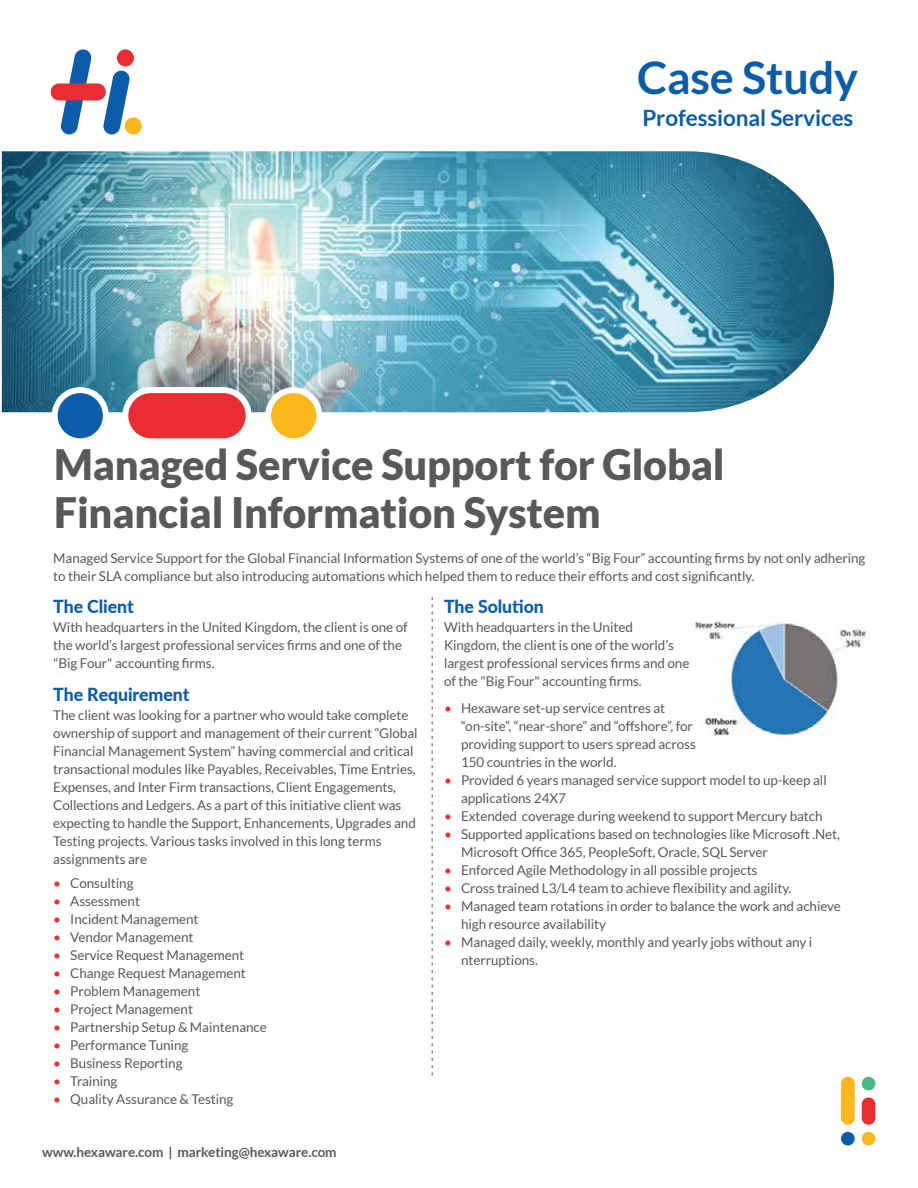
<style>
.page{position:relative;width:918px;height:1188px;background:#fff}
.page>*{position:absolute;margin:0;border:0;box-sizing:border-box;transform-origin:0 0}
.t1{font:700 45px "Lato";letter-spacing:-.005em;color:#0b5caa}
.t2{font:900 42px/48px "Lato";letter-spacing:-.005em;color:#58595b}
.t3{font:700 22.5px "Lato";letter-spacing:-.005em;color:#0b5caa}
.t4{font:800 18px "Lato";letter-spacing:-.005em;color:#0b5caa}
.t5{font:13.5px/18px "Lato";letter-spacing:-.005em;color:#58595b}
.t6{font:700 13.5px "Lato";letter-spacing:-.005em;color:#58595b}
.s1{color:#ee2d31}
</style>
<div class="page">
<div style="left:125px;top:117px;width:17px;height:17px;background:#fdb71d;border-radius:50%"></div>
<div style="left:117px;top:49px;width:17px;height:17px;background:#ea2d30;border-radius:50%"></div>
<svg style="left:51px;top:49px;width:79px;height:85px"></svg>
<svg style="left:432px;top:597px;width:1px;height:479px"></svg>
<img style="left:695px;top:621px;width:175px;height:115px">
<img style="left:2px;top:151px;width:832px;height:261px">
<svg style="left:122px;top:387px;width:130px;height:52px"></svg>
<svg style="left:52px;top:387px;width:57px;height:52px"></svg>
<svg style="left:265px;top:387px;width:57px;height:52px"></svg>
<div style="left:862px;top:1132px;width:13px;height:13px;background:#fdb71d;border-radius:50%"></div>
<div style="left:841px;top:1077px;width:14px;height:48px;background:#fdb71d;border-radius:7px"></div>
<div style="left:841px;top:1132px;width:14px;height:13px;background:#0b5caa;border-radius:50%"></div>
<div style="left:862px;top:1097px;width:13px;height:28px;background:#ea2d30;border-radius:7px"></div>
<div style="left:862px;top:1077px;width:13px;height:13px;background:#45ba84;border-radius:50%"></div>
<h1 class="t1" style="left:637px;top:52px;width:222px">Case Study</h1>
<h3 class="t3" style="left:642px;top:104px;width:213px">Professional Services</h3>
<h2 class="t2" style="left:54px;top:440px;width:672px">Managed Service Support for Global<br>Financial Information System</h2>
<p class="t5" style="left:53px;top:549px;width:814px">Managed Service Support for the Global Financial Information Systems of one of the world’s “Big Four” accounting firms by not only adhering to their SLA compliance but also introducing automations which helped them to reduce their efforts and cost significantly.</p>
<p class="t5" style="left:53px;top:618px;width:356px">With headquarters in the United Kingdom, the client is one of the world’s largest professional services firms and one of the "Big Four" accounting firms.</p>
<h3 class="t4" style="left:53px;top:593px;width:82px">The Client</h3>
<h3 class="t4" style="left:444px;top:593px;width:101px">The Solution</h3>
<p class="t5" style="left:444px;top:618px;width:247px">With headquarters in the United Kingdom, the client is one of the world’s largest professional services firms and one of the "Big Four" accounting firms.</p>
<p class="t5" style="left:461px;top:699px;width:236px;text-indent:-17px"><span class="s1">•</span> Hexaware set-up service centres at “on-site”, “near-shore” and “offshore”, for providing support to users spread across 150 countries in the world.</p>
<p class="t5" style="left:461px;top:771px;width:367px;text-indent:-17px"><span class="s1">•</span> Provided 6 years managed service support model to up-keep all applications 24X7</p>
<p class="t5" style="left:444px;top:807px;width:380px"><span class="s1">•</span> Extended coverage during weekend to support Mercury batch</p>
<p class="t5" style="left:461px;top:825px;width:381px;text-indent:-17px"><span class="s1">•</span> Supported applications based on technologies like Microsoft .Net,<br>Microsoft Office 365, PeopleSoft, Oracle, SQL Server</p>
<p class="t5" style="left:444px;top:861px;width:315px"><span class="s1">•</span> Enforced Agile Methodology in all possible projects</p>
<p class="t5" style="left:444px;top:879px;width:349px"><span class="s1">•</span> Cross trained L3/L4 team to achieve flexibility and agility.</p>
<p class="t5" style="left:461px;top:897px;width:382px;text-indent:-17px"><span class="s1">•</span> Managed team rotations in order to balance the work and achieve high resource availability</p>
<p class="t5" style="left:461px;top:933px;width:353px;text-indent:-17px"><span class="s1">•</span> Managed daily, weekly, monthly and yearly jobs without any i nterruptions.</p>
<h3 class="t4" style="left:53px;top:681px;width:138px">The Requirement</h3>
<p class="t5" style="left:53px;top:706px;width:366px">The client was looking for a partner who would take complete ownership of support and management of their current “Global Financial Management System” having commercial and critical transactional modules like Payables, Receivables, Time Entries, Expenses, and Inter Firm transactions, Client Engagements, Collections and Ledgers. As a part of this initiative client was expecting to handle the Support, Enhancements, Upgrades and Testing projects. Various tasks involved in this long terms assignments are</p>
<p class="t5" style="left:53px;top:874px;width:82px"><span class="s1">•</span> Consulting</p>
<p class="t5" style="left:53px;top:892px;width:88px"><span class="s1">•</span> Assessment</p>
<p class="t5" style="left:53px;top:910px;width:147px"><span class="s1">•</span> Incident Management</p>
<p class="t5" style="left:53px;top:928px;width:142px"><span class="s1">•</span> Vendor Management</p>
<p class="t5" style="left:53px;top:946px;width:193px"><span class="s1">•</span> Service Request Management</p>
<p class="t5" style="left:53px;top:964px;width:194px"><span class="s1">•</span> Change Request Management</p>
<p class="t5" style="left:53px;top:982px;width:149px"><span class="s1">•</span> Problem Management</p>
<p class="t5" style="left:53px;top:1000px;width:141px"><span class="s1">•</span> Project Management</p>
<p class="t5" style="left:53px;top:1018px;width:215px"><span class="s1">•</span> Partnership Setup &amp; Maintenance</p>
<p class="t5" style="left:53px;top:1036px;width:137px"><span class="s1">•</span> Performance Tuning</p>
<p class="t5" style="left:53px;top:1054px;width:131px"><span class="s1">•</span> Business Reporting</p>
<p class="t5" style="left:53px;top:1072px;width:66px"><span class="s1">•</span> Training</p>
<p class="t5" style="left:53px;top:1090px;width:182px"><span class="s1">•</span> Quality Assurance &amp; Testing</p>
<p class="t6" style="left:42px;top:1144px;width:296px">www.hexaware.com | marketing@hexaware.com</p>
</div>
